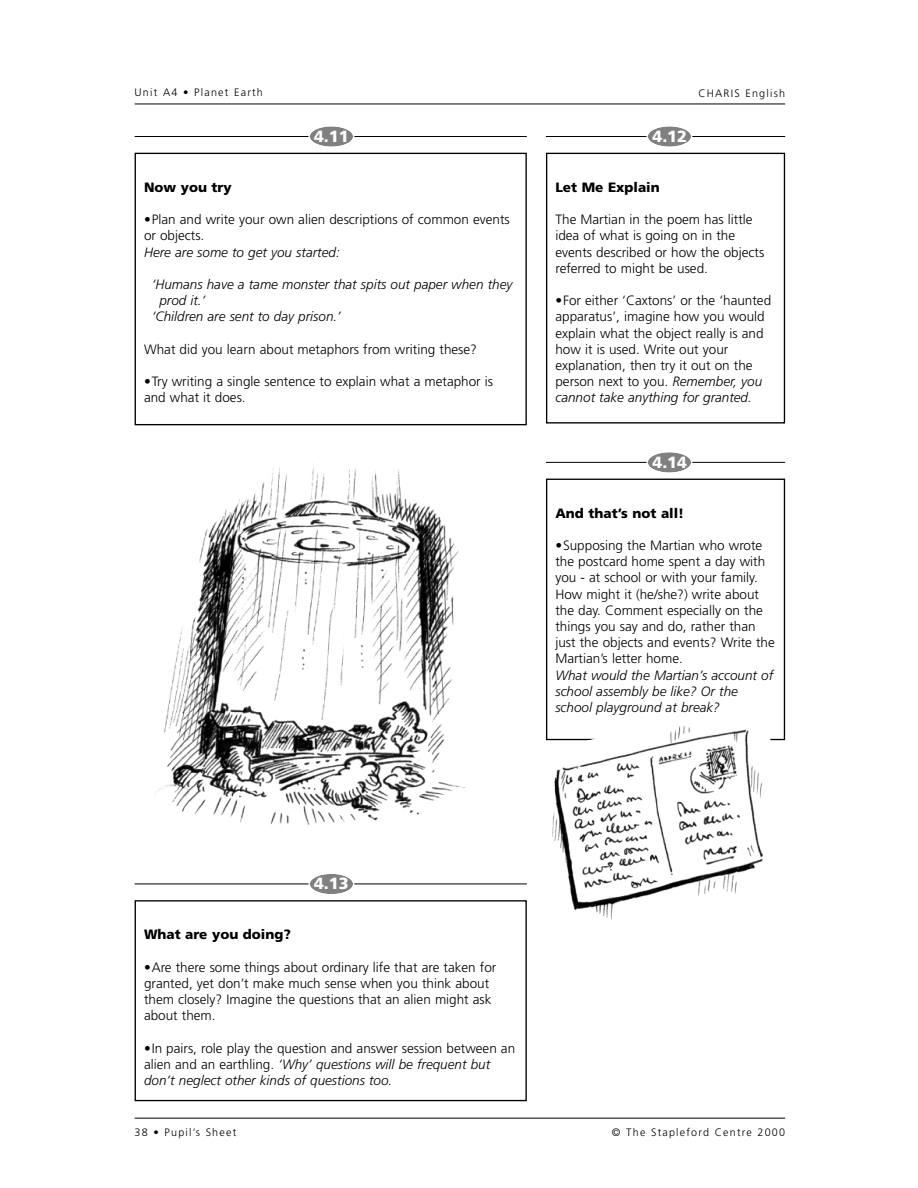
<style>
.page{position:relative;width:918px;height:1188px;background:#fff}
.page>*{position:absolute;margin:0;border:0;box-sizing:border-box;transform-origin:0 0}
.t1{font:900 16.2px "Frutiger";color:#fff}
.t2{font:300 13.5px/16.2px "Frutiger";color:#000}
.t3{font:italic 300 13.5px/16.2px "Frutiger";color:#000}
.t4{font:900 13.5px "Frutiger";color:#000}
.t5{font:300 10.8px "Frutiger";letter-spacing:.11em;color:#000}
.s1{font-style:italic}
</style>
<div class="page">
<hr style="left:135px;top:1118px;width:650px;height:1px;background:#000">
<hr style="left:135px;top:104px;width:650px;height:1px;background:#000">
<div style="left:135px;top:153px;width:392px;height:272px;border:1px solid #000"></div>
<hr style="left:135px;top:136px;width:392px;height:1px;background:#000">
<div style="left:310px;top:126px;width:43px;height:21px;background:#808080;border-radius:50%"></div>
<div style="left:308px;top:125px;width:46px;height:23px;border:1px solid #fff;border-radius:50%"></div>
<div style="left:546px;top:153px;width:239px;height:271px;border:1px solid #000"></div>
<hr style="left:546px;top:136px;width:239px;height:1px;background:#000">
<div style="left:648px;top:126px;width:43px;height:21px;background:#808080;border-radius:50%"></div>
<div style="left:646px;top:125px;width:46px;height:23px;border:1px solid #fff;border-radius:50%"></div>
<div style="left:135px;top:900px;width:392px;height:201px;border:1px solid #000"></div>
<hr style="left:135px;top:884px;width:392px;height:1px;background:#000">
<div style="left:310px;top:874px;width:43px;height:20px;background:#808080;border-radius:50%"></div>
<div style="left:308px;top:872px;width:46px;height:23px;border:1px solid #fff;border-radius:50%"></div>
<div style="left:546px;top:479px;width:239px;height:261px;border:1px solid #000"></div>
<hr style="left:546px;top:462px;width:239px;height:1px;background:#000">
<div style="left:648px;top:452px;width:43px;height:21px;background:#808080;border-radius:50%"></div>
<div style="left:646px;top:451px;width:46px;height:23px;border:1px solid #fff;border-radius:50%"></div>
<img style="left:546px;top:717px;width:230px;height:203px">
<img style="left:159px;top:463px;width:307px;height:362px">
<p class="t5" style="left:135px;top:88px;width:130px">Unit A4 • Planet Earth</p>
<p class="t5" style="left:698px;top:89px;width:88px">CHARIS English</p>
<p class="t1" style="left:314px;top:130px;width:36px">4.11</p>
<p class="t4" style="left:144px;top:182px;width:89px">Now you try</p>
<p class="t2" style="left:144px;top:212px;width:367px">•Plan and write your own alien descriptions of common events or objects.</p>
<p class="t3" style="left:144px;top:245px;width:197px">Here are some to get you started:</p>
<p class="t3" style="left:152px;top:277px;width:362px">‘Humans have a tame monster that spits out paper when they</p>
<p class="t3" style="left:159px;top:293px;width:48px">prod it.’</p>
<p class="t3" style="left:152px;top:310px;width:191px">‘Children are sent to day prison.’</p>
<p class="t2" style="left:144px;top:342px;width:334px">What did you learn about metaphors from writing these?</p>
<p class="t2" style="left:144px;top:374px;width:351px">•Try writing a single sentence to explain what a metaphor is and what it does.</p>
<p class="t1" style="left:652px;top:130px;width:36px">4.12</p>
<p class="t4" style="left:555px;top:182px;width:106px">Let Me Explain</p>
<p class="t2" style="left:555px;top:212px;width:210px">The Martian in the poem has little idea of what is going on in the events described or how the objects referred to might be used.</p>
<p class="t2" style="left:555px;top:293px;width:217px">•For either ‘Caxtons’ or the ‘haunted apparatus’, imagine how you would explain what the object really is and how it is used. Write out your explanation, then try it out on the person next to you. <span class="s1">Remember, you cannot take anything for granted.</span></p>
<p class="t1" style="left:652px;top:456px;width:36px">4.14</p>
<p class="t4" style="left:555px;top:507px;width:130px">And that’s not all!</p>
<p class="t2" style="left:555px;top:538px;width:221px">•Supposing the Martian who wrote the postcard home spent a day with you - at school or with your family.<br>How might it (he/she?) write about the day. Comment especially on the things you say and do, rather than just the objects and events? Write the<br>Martian’s letter home.</p>
<p class="t3" style="left:555px;top:668px;width:219px">What would the Martian’s account of school assembly be like? Or the school playground at break?</p>
<p class="t1" style="left:314px;top:877px;width:36px">4.13</p>
<p class="t4" style="left:144px;top:929px;width:148px">What are you doing?</p>
<p class="t2" style="left:144px;top:960px;width:354px">•Are there some things about ordinary life that are taken for granted, yet don’t make much sense when you think about them closely? Imagine the questions that an alien might ask about them.</p>
<p class="t2" style="left:144px;top:1041px;width:373px">•In pairs, role play the question and answer session between an alien and an earthling. <span class="s1">‘Why’ questions will be frequent but don’t neglect other kinds of questions too.</span></p>
<p class="t5" style="left:135px;top:1128px;width:103px">38 • Pupil’s Sheet</p>
<p class="t5" style="left:612px;top:1128px;width:175px">© The Stapleford Centre 2000</p>
</div>
